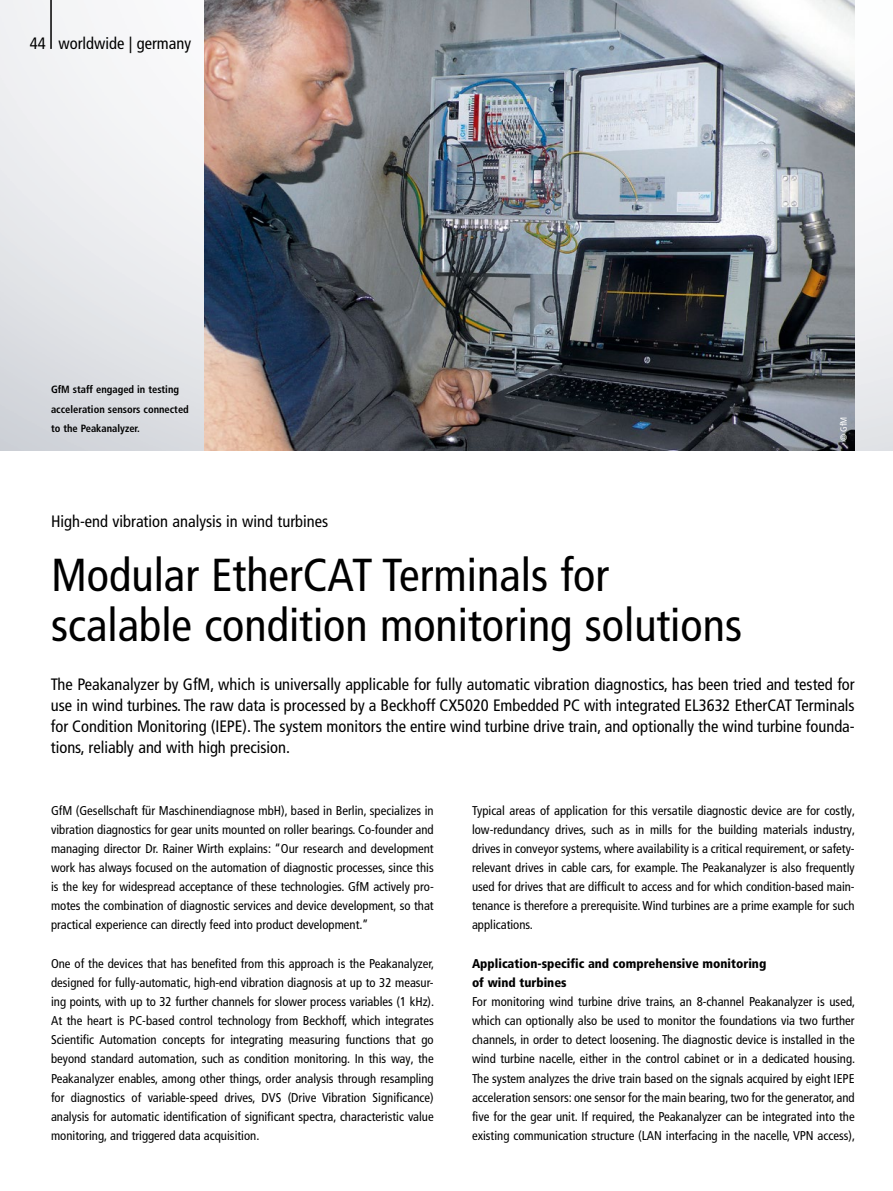
<style>
.page{position:relative;width:893px;height:1191px;background:#fff}
.page>*{position:absolute;margin:0;border:0;box-sizing:border-box;transform-origin:0 0}
.t1{font:condensed 46.2px/49.5px "Frutiger LT Pro";color:#000}
.t2{font:condensed 16.5px/21.3px "Frutiger LT Pro";color:#000;text-align:justify}
.t3{font:condensed 12.75px/19.2px "Frutiger LT Pro";color:#000;text-align:justify}
.t4{font:900 condensed 12.75px/19.2px "Frutiger LT Pro";color:#000}
.t5{font:700 condensed 10.5px/19.2px "Frutiger LT Pro";color:#000}
.t6{font:condensed 9px "Frutiger LT Pro";color:#fff}
</style>
<div class="page">
<img style="left:204px;top:0;width:651px;height:451px">
<hr style="left:50px;top:0;width:2px;height:49px;background:#000">
<p class="t2" style="left:30px;top:33px;width:163px">44 worldwide | germany</p>
<p class="t5" style="left:51px;top:380px;width:139px">GfM staff engaged in testing acceleration sensors connected to the Peakanalyzer.</p>
<p class="t2" style="left:51px;top:511px;width:279px">High-end vibration analysis in wind turbines</p>
<p class="t6" style="left:838px;top:441px;width:26px;rotate:-90deg">© GfM</p>
<h1 class="t1" style="left:51px;top:551px;width:693px">Modular EtherCAT Terminals for scalable condition monitoring solutions</h1>
<p class="t2" style="left:51px;top:673px;width:805px">The Peakanalyzer by GfM, which is universally applicable for fully automatic vibration diagnostics, has been tried and tested for use in wind turbines. The raw data is processed by a Beckhoff CX5020 Embedded PC with integrated EL3632 EtherCAT Terminals for Condition Monitoring (IEPE). The system monitors the entire wind turbine drive train, and optionally the wind turbine founda&shy;tions, reliably and with high precision.</p>
<p class="t3" style="left:51px;top:800px;width:384px">GfM (Gesellschaft für Maschinendiagnose mbH), based in Berlin, specializes in vibration diagnostics for gear units mounted on roller bearings. Co-founder and managing director Dr. Rainer Wirth explains: “Our research and development work has always focused on the automation of diagnostic processes, since this is the key for widespread acceptance of these technologies. GfM actively pro&shy;motes the combination of diagnostic services and device development, so that practical experience can directly feed into product development.”</p>
<p class="t3" style="left:51px;top:953px;width:385px">One of the devices that has benefited from this approach is the Peakanalyzer, designed for fully-automatic, high-end vibration diagnosis at up to 32 measur&shy;ing points, with up to 32 further channels for slower process variables (1 kHz).<br>At the heart is PC-based control technology from Beckhoff, which integrates Scientific Automation concepts for integrating measuring functions that go beyond standard automation, such as condition monitoring. In this way, the Peakanalyzer enables, among other things, order analysis through resampling for diagnostics of variable-speed drives, DVS (Drive Vibration Significance) analysis for automatic identification of significant spectra, characteristic value monitoring, and triggered data acquisition.</p>
<p class="t3" style="left:472px;top:800px;width:385px">Typical areas of application for this versatile diagnostic device are for costly, low-redundancy drives, such as in mills for the building materials industry, drives in conveyor systems, where availability is a critical requirement, or safety&shy;relevant drives in cable cars, for example. The Peakanalyzer is also frequently used for drives that are difficult to access and for which condition-based main&shy;tenance is therefore a prerequisite. Wind turbines are a prime example for such applications.</p>
<p class="t4" style="left:472px;top:953px;width:296px">Application-specific and comprehensive monitoring of wind turbines</p>
<p class="t3" style="left:472px;top:992px;width:385px">For monitoring wind turbine drive trains, an 8-channel Peakanalyzer is used, which can optionally also be used to monitor the foundations via two further channels, in order to detect loosening. The diagnostic device is installed in the wind turbine nacelle, either in the control cabinet or in a dedicated housing.<br>The system analyzes the drive train based on the signals acquired by eight IEPE acceleration sensors: one sensor for the main bearing, two for the generator, and five for the gear unit. If required, the Peakanalyzer can be integrated into the existing communication structure (LAN interfacing in the nacelle, VPN access),</p>
</div>
